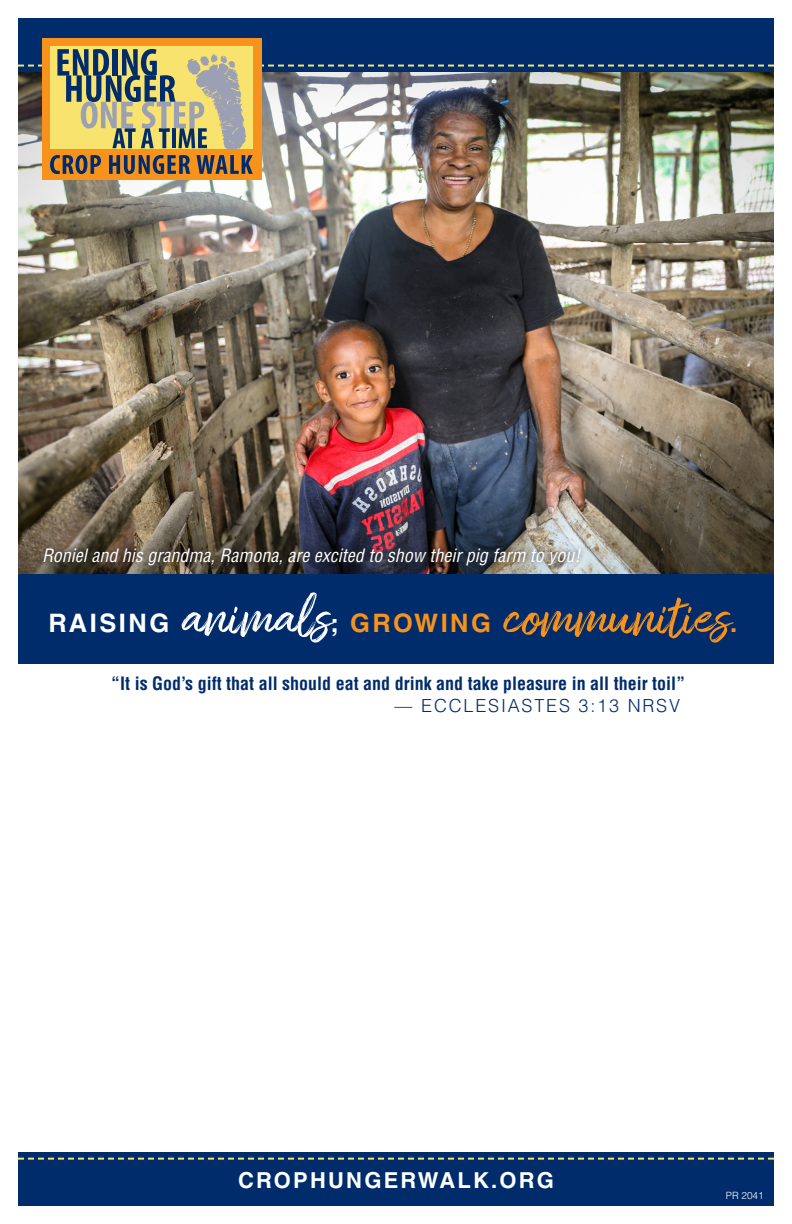
<style>
.page{position:relative;width:792px;height:1224px;background:#fff}
.page>*{position:absolute;margin:0;border:0;box-sizing:border-box;transform-origin:0 0}
.t1{font:56.4px "Amithen";color:#f7931d}
.t2{font:700 22px "Helvetica LT Std";letter-spacing:.1em;color:#fff}
.t3{font:700 condensed 18px "Helvetica LT Std";color:#002c6b}
.t4{font:italic condensed 18px "Helvetica LT Std";color:#fff}
.t5{font:300 18px "Helvetica LT Std";letter-spacing:.1em;color:#002c6b}
.t6{font:300 10px "Helvetica LT Std";color:#fff}
.s1{font-family:"Helvetica LT Std";font-weight:700;font-size:25.4px;color:#fff}
.s2{color:#fff}
.s3{font-family:"Helvetica LT Std";font-weight:700;font-size:25.4px}
</style>
<div class="page">
<img style="left:18px;top:174px;width:756px;height:400px">
<div style="left:18px;top:574px;width:756px;height:90px;background:#002c6b"></div>
<div style="left:18px;top:1152px;width:756px;height:54px;background:#002c6b"></div>
<svg style="left:18px;top:1158px;width:756px;height:2px"></svg>
<div style="left:18px;top:18px;width:756px;height:54px;background:#002c6b"></div>
<div style="left:42px;top:38px;width:220px;height:142px;background:#f7931d"></div>
<div style="left:50px;top:46px;width:203px;height:102px;background:#f7e36d"></div>
<img style="left:18px;top:49px;width:756px;height:125px">
<div style="left:38px;top:543px;width:549px;height:28px;background:#231f20;opacity:.75"></div>
<p class="t4" style="left:42px;top:544px;width:540px">Roniel and his grandma, Ramona, are excited to show their pig farm to you!</p>
<p class="t1" style="left:48px;top:583px;width:690px"><span class="s1">RAISING</span> <span class="s2">animals</span><span class="s1">;</span> <span class="s3">GROWING</span> communities<span class="s3">.</span></p>
<p class="t3" style="left:111px;top:672px;width:576px">“It is God’s gift that all should eat and drink and take pleasure in all their toil”</p>
<p class="t5" style="left:395px;top:695px;width:287px">— ECCLESIASTES 3:13 NRSV</p>
<p class="t2" style="left:238px;top:1167px;width:317px">CROPHUNGERWALK.ORG</p>
<p class="t6" style="left:726px;top:1189px;width:39px">PR 2041</p>
</div>
